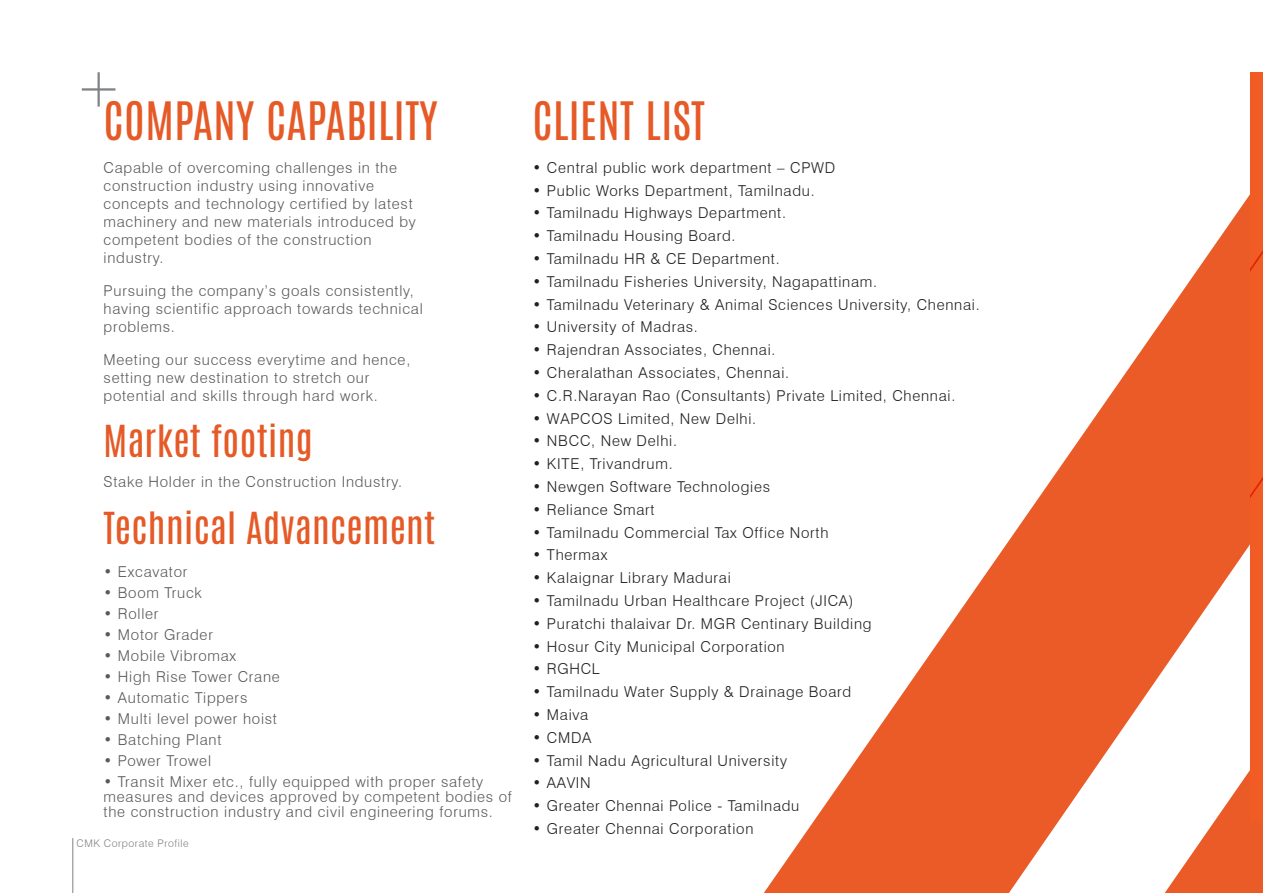
<style>
.page{position:relative;width:1263px;height:893px;background:#fff}
.page>*{position:absolute;margin:0;border:0;box-sizing:border-box;transform-origin:0 0}
.t1{font:45px "Antonio";letter-spacing:.01em;color:#e55a27}
.t2{font:37.5px "Antonio";letter-spacing:.01em;color:#e55a27}
.t3{font:300 15px "Swiss 721 BT";letter-spacing:.05em;color:#231f20}
.t4{font:300 15px/18px "Swiss 721 BT";letter-spacing:.05em;color:#58595b}
.t5{font:300 10.5px "Swiss 721 BT";letter-spacing:.05em;color:#808285}
</style>
<div class="page">
<svg style="left:764px;top:194px;width:499px;height:699px"></svg>
<hr style="left:72px;top:838px;width:1px;height:55px;background:#808285">
<svg style="left:82px;top:72px;width:33px;height:35px"></svg>
<div style="left:1250px;top:72px;width:13px;height:749px;background:#f15c25"></div>
<h1 class="t1" style="left:104px;top:89px;width:336px">COMPANY CAPABILITY</h1>
<p class="t4" style="left:104px;top:158px;width:314px">Capable of overcoming challenges in the construction industry using innovative concepts and technology certified by latest machinery and new materials introduced by competent bodies of the construction industry.</p>
<p class="t4" style="left:104px;top:281px;width:321px">Pursuing the company’s goals consistently, having scientific approach towards technical problems.</p>
<p class="t4" style="left:104px;top:350px;width:308px">Meeting our success everytime and hence, setting new destination to stretch our potential and skills through hard work.</p>
<h2 class="t2" style="left:104px;top:414px;width:211px">Market footing</h2>
<p class="t4" style="left:104px;top:472px;width:300px">Stake Holder in the Construction Industry.</p>
<h2 class="t2" style="left:104px;top:502px;width:333px">Technical Advancement</h2>
<p class="t4" style="left:104px;top:563px;width:85px">• Excavator</p>
<p class="t4" style="left:104px;top:584px;width:100px">• Boom Truck</p>
<p class="t4" style="left:104px;top:605px;width:56px">• Roller</p>
<p class="t4" style="left:104px;top:626px;width:111px">• Motor Grader</p>
<p class="t4" style="left:104px;top:647px;width:134px">• Mobile Vibromax</p>
<p class="t4" style="left:104px;top:668px;width:178px">• High Rise Tower Crane</p>
<p class="t4" style="left:104px;top:689px;width:145px">• Automatic Tippers</p>
<p class="t4" style="left:104px;top:710px;width:175px">• Multi level power hoist</p>
<p class="t4" style="left:104px;top:731px;width:119px">• Batching Plant</p>
<p class="t4" style="left:104px;top:752px;width:109px">• Power Trowel</p>
<p class="t4" style="left:104px;top:774px;width:410px;line-height:15px">• Transit Mixer etc., fully equipped with proper safety measures and devices approved by competent bodies of the construction industry and civil engineering forums.</p>
<p class="t5" style="left:76px;top:837px;width:114px">CMK Corporate Profile</p>
<h1 class="t1" style="left:533px;top:89px;width:174px">CLIENT LIST</h1>
<p class="t3" style="left:533px;top:158px;width:304px">• Central public work department – CPWD</p>
<p class="t3" style="left:533px;top:181px;width:283px">• Public Works Department, Tamilnadu.</p>
<p class="t3" style="left:533px;top:204px;width:255px">• Tamilnadu Highways Department.</p>
<p class="t3" style="left:533px;top:227px;width:204px">• Tamilnadu Housing Board.</p>
<p class="t3" style="left:533px;top:250px;width:249px">• Tamilnadu HR &amp; CE Department.</p>
<p class="t3" style="left:533px;top:272px;width:346px">• Tamilnadu Fisheries University, Nagapattinam.</p>
<p class="t3" style="left:533px;top:295px;width:449px">• Tamilnadu Veterinary &amp; Animal Sciences University, Chennai.</p>
<p class="t3" style="left:533px;top:318px;width:167px">• University of Madras.</p>
<p class="t3" style="left:533px;top:341px;width:244px">• Rajendran Associates, Chennai.</p>
<p class="t3" style="left:533px;top:364px;width:258px">• Cheralathan Associates, Chennai.</p>
<p class="t3" style="left:533px;top:386px;width:424px">• C.R.Narayan Rao (Consultants) Private Limited, Chennai.</p>
<p class="t3" style="left:533px;top:409px;width:225px">• WAPCOS Limited, New Delhi.</p>
<p class="t3" style="left:533px;top:432px;width:146px">• NBCC, New Delhi.</p>
<p class="t3" style="left:533px;top:455px;width:142px">• KITE, Trivandrum.</p>
<p class="t3" style="left:533px;top:478px;width:239px">• Newgen Software Technologies</p>
<p class="t3" style="left:533px;top:500px;width:124px">• Reliance Smart</p>
<p class="t3" style="left:533px;top:523px;width:297px">• Tamilnadu Commercial Tax Office North</p>
<p class="t3" style="left:533px;top:546px;width:76px">• Thermax</p>
<p class="t3" style="left:533px;top:569px;width:200px">• Kalaignar Library Madurai</p>
<p class="t3" style="left:533px;top:592px;width:322px">• Tamilnadu Urban Healthcare Project (JICA)</p>
<p class="t3" style="left:533px;top:614px;width:340px">• Puratchi thalaivar Dr. MGR Centinary Building</p>
<p class="t3" style="left:533px;top:637px;width:254px">• Hosur City Municipal Corporation</p>
<p class="t3" style="left:533px;top:660px;width:69px">• RGHCL</p>
<p class="t3" style="left:533px;top:683px;width:320px">• Tamilnadu Water Supply &amp; Drainage Board</p>
<p class="t3" style="left:533px;top:706px;width:57px">• Maiva</p>
<p class="t3" style="left:533px;top:728px;width:60px">• CMDA</p>
<p class="t3" style="left:533px;top:751px;width:256px">• Tamil Nadu Agricultural University</p>
<p class="t3" style="left:533px;top:774px;width:60px">• AAVIN</p>
<p class="t3" style="left:533px;top:797px;width:268px">• Greater Chennai Police - Tamilnadu</p>
<p class="t3" style="left:533px;top:820px;width:222px">• Greater Chennai Corporation</p>
</div>
